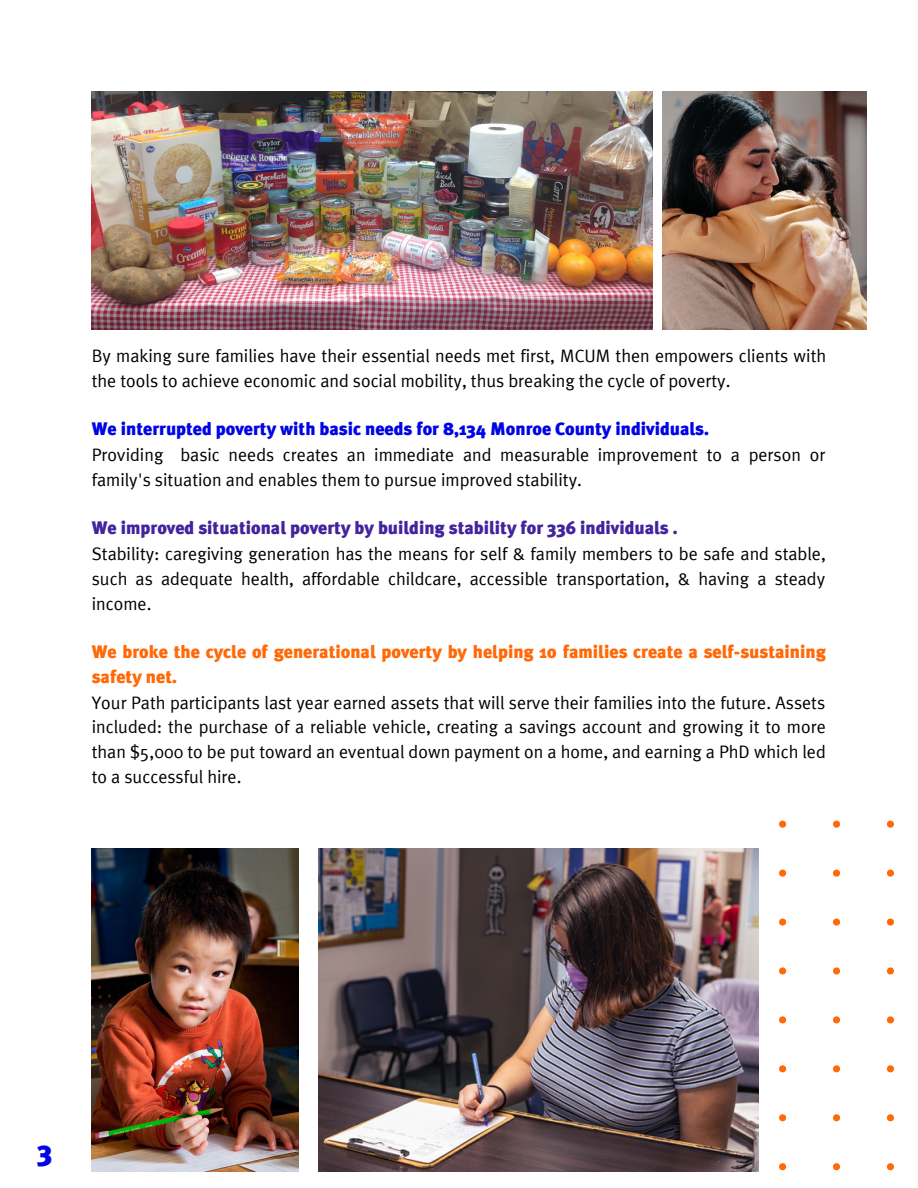
<style>
.page{position:relative;width:918px;height:1188px;background:#fff}
.page>*{position:absolute;margin:0;border:0;box-sizing:border-box;transform-origin:0 0}
.t1{font:900 29.25px "Meta Plus";color:#0104e4}
.t2{font:18px/24.8px "Meta Plus";color:#000}
.t3{font:900 18px/24.8px "Meta Plus";color:#ff6908}
.t4{font:900 18px "Meta Plus";color:#0104e4}
.t5{font:900 18px "Meta Plus";color:#42249d}
</style>
<div class="page">
<svg style="left:779px;top:821px;width:7px;height:7px"></svg>
<svg style="left:833px;top:821px;width:7px;height:7px"></svg>
<svg style="left:887px;top:821px;width:7px;height:7px"></svg>
<svg style="left:779px;top:870px;width:7px;height:7px"></svg>
<svg style="left:833px;top:870px;width:7px;height:7px"></svg>
<svg style="left:887px;top:870px;width:7px;height:7px"></svg>
<svg style="left:779px;top:919px;width:7px;height:7px"></svg>
<svg style="left:833px;top:919px;width:7px;height:7px"></svg>
<svg style="left:887px;top:919px;width:7px;height:7px"></svg>
<svg style="left:779px;top:967px;width:7px;height:8px"></svg>
<svg style="left:833px;top:967px;width:7px;height:8px"></svg>
<svg style="left:887px;top:967px;width:7px;height:8px"></svg>
<svg style="left:779px;top:1016px;width:7px;height:7px"></svg>
<svg style="left:833px;top:1016px;width:7px;height:7px"></svg>
<svg style="left:887px;top:1016px;width:7px;height:7px"></svg>
<svg style="left:779px;top:1065px;width:7px;height:7px"></svg>
<svg style="left:833px;top:1065px;width:7px;height:7px"></svg>
<svg style="left:887px;top:1065px;width:7px;height:7px"></svg>
<svg style="left:779px;top:1114px;width:7px;height:7px"></svg>
<svg style="left:833px;top:1114px;width:7px;height:7px"></svg>
<svg style="left:887px;top:1114px;width:7px;height:7px"></svg>
<svg style="left:779px;top:1163px;width:7px;height:7px"></svg>
<svg style="left:833px;top:1163px;width:7px;height:7px"></svg>
<svg style="left:887px;top:1163px;width:7px;height:7px"></svg>
<img style="left:663px;top:92px;width:203px;height:237px">
<img style="left:92px;top:92px;width:560px;height:237px">
<img style="left:319px;top:848px;width:440px;height:323px">
<img style="left:92px;top:848px;width:207px;height:323px">
<p class="t2" style="left:92px;top:343px;width:736px">By making sure families have their essential needs met first, MCUM then empowers clients with the tools to achieve economic and social mobility, thus breaking the cycle of poverty.</p>
<p class="t4" style="left:92px;top:422px;width:619px">We interrupted poverty with basic needs for 8,134 Monroe County individuals.</p>
<p class="t2" style="left:92px;top:442px;width:735px">Providing basic needs creates an immediate and measurable improvement to a person or family's situation and enables them to pursue improved stability.</p>
<p class="t5" style="left:92px;top:521px;width:587px">We improved situational poverty by building stability for 336 individuals .</p>
<p class="t2" style="left:92px;top:541px;width:736px;text-align:justify">Stability: caregiving generation has the means for self &amp; family members to be safe and stable, such as adequate health, affordable childcare, accessible transportation, &amp; having a steady income.</p>
<p class="t3" style="left:92px;top:640px;width:736px">We broke the cycle of generational poverty by helping 10 families create a self-sustaining safety net.</p>
<p class="t2" style="left:92px;top:690px;width:736px;text-align:justify">Your Path participants last year earned assets that will serve their families into the future. Assets included: the purchase of a reliable vehicle, creating a savings account and growing it to more than $5,000 to be put toward an eventual down payment on a home, and earning a PhD which led to a successful hire.</p>
<p class="t1" style="left:37px;top:1139px;width:17px">3</p>
</div>
